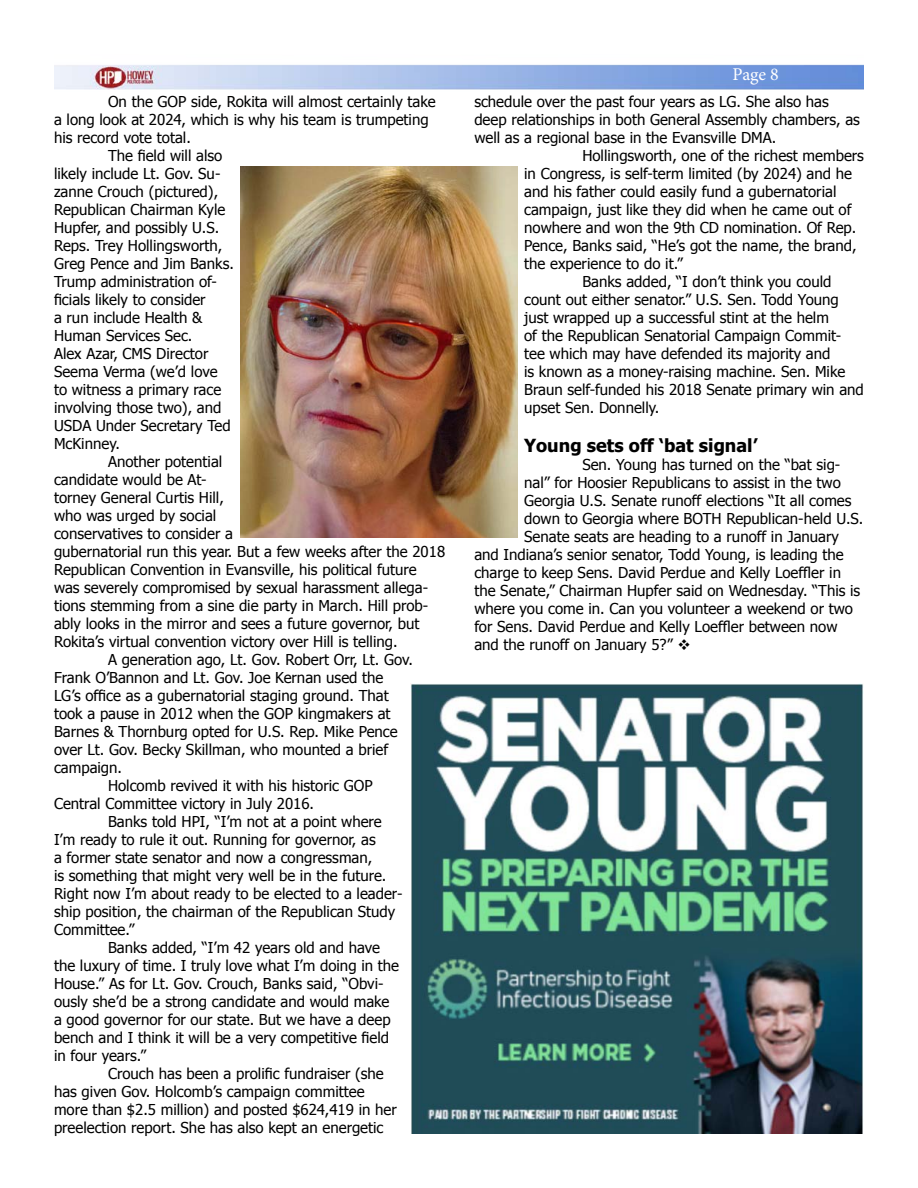
<style>
.page{position:relative;width:918px;height:1188px;background:#fff}
.page>*{position:absolute;margin:0;border:0;box-sizing:border-box;transform-origin:0 0}
.t1{font:700 18px "Tahoma";color:#000}
.t2{font:18px "Minion Pro";color:#fff}
.t3{font:15px "Tahoma";color:#000}
</style>
<div class="page">
<img style="left:54px;top:64px;width:810px;height:26px">
<img style="left:241px;top:166px;width:276px;height:371px">
<img style="left:411px;top:684px;width:453px;height:450px">
<p class="t3" style="left:108px;top:91px;width:329px">On the GOP side, Rokita will almost certainly take</p>
<p class="t3" style="left:54px;top:109px;width:376px">a long look at 2024, which is why his team is trumpeting</p>
<p class="t3" style="left:54px;top:127px;width:138px">his record vote total.</p>
<p class="t3" style="left:108px;top:145px;width:116px">The field will also</p>
<p class="t3" style="left:54px;top:163px;width:168px">likely include Lt. Gov. Su-</p>
<p class="t3" style="left:54px;top:181px;width:166px">zanne Crouch (pictured),</p>
<p class="t3" style="left:54px;top:199px;width:173px">Republican Chairman Kyle</p>
<p class="t3" style="left:54px;top:217px;width:167px">Hupfer, and possibly U.S.</p>
<p class="t3" style="left:54px;top:235px;width:170px">Reps. Trey Hollingsworth,</p>
<p class="t3" style="left:54px;top:253px;width:181px">Greg Pence and Jim Banks.</p>
<p class="t3" style="left:54px;top:271px;width:164px">Trump administration of-</p>
<p class="t3" style="left:54px;top:289px;width:153px">ficials likely to consider</p>
<p class="t3" style="left:54px;top:307px;width:150px">a run include Health &amp;</p>
<p class="t3" style="left:54px;top:325px;width:140px">Human Services Sec.</p>
<p class="t3" style="left:54px;top:343px;width:156px">Alex Azar, CMS Director</p>
<p class="t3" style="left:54px;top:361px;width:165px">Seema Verma (we’d love</p>
<p class="t3" style="left:54px;top:379px;width:169px">to witness a primary race</p>
<p class="t3" style="left:54px;top:397px;width:169px">involving those two), and</p>
<p class="t3" style="left:54px;top:415px;width:178px">USDA Under Secretary Ted</p>
<p class="t3" style="left:54px;top:433px;width:68px">McKinney.</p>
<p class="t3" style="left:108px;top:451px;width:116px">Another potential</p>
<p class="t3" style="left:54px;top:469px;width:154px">candidate would be At-</p>
<p class="t3" style="left:54px;top:487px;width:171px">torney General Curtis Hill,</p>
<p class="t3" style="left:54px;top:505px;width:164px">who was urged by social</p>
<p class="t3" style="left:54px;top:523px;width:181px">conservatives to consider a</p>
<p class="t3" style="left:54px;top:541px;width:393px">gubernatorial run this year. But a few weeks after the 2018</p>
<p class="t3" style="left:54px;top:559px;width:364px">Republican Convention in Evansville, his political future</p>
<p class="t3" style="left:54px;top:577px;width:376px">was severely compromised by sexual harassment allega-</p>
<p class="t3" style="left:54px;top:595px;width:376px">tions stemming from a sine die party in March. Hill prob-</p>
<p class="t3" style="left:54px;top:613px;width:367px">ably looks in the mirror and sees a future governor, but</p>
<p class="t3" style="left:54px;top:631px;width:345px">Rokita’s virtual convention victory over Hill is telling.</p>
<p class="t3" style="left:108px;top:649px;width:307px">A generation ago, Lt. Gov. Robert Orr, Lt. Gov.</p>
<p class="t3" style="left:54px;top:667px;width:331px">Frank O’Bannon and Lt. Gov. Joe Kernan used the</p>
<p class="t3" style="left:54px;top:685px;width:336px">LG’s office as a gubernatorial staging ground. That</p>
<p class="t3" style="left:54px;top:703px;width:338px">took a pause in 2012 when the GOP kingmakers at</p>
<p class="t3" style="left:54px;top:721px;width:345px">Barnes &amp; Thornburg opted for U.S. Rep. Mike Pence</p>
<p class="t3" style="left:54px;top:739px;width:336px">over Lt. Gov. Becky Skillman, who mounted a brief</p>
<p class="t3" style="left:54px;top:757px;width:70px">campaign.</p>
<p class="t3" style="left:108px;top:775px;width:266px">Holcomb revived it with his historic GOP</p>
<p class="t3" style="left:54px;top:793px;width:262px">Central Committee victory in July 2016.</p>
<p class="t3" style="left:108px;top:811px;width:275px">Banks told HPI, “I’m not at a point where</p>
<p class="t3" style="left:54px;top:829px;width:323px">I’m ready to rule it out. Running for governor, as</p>
<p class="t3" style="left:54px;top:847px;width:320px">a former state senator and now a congressman,</p>
<p class="t3" style="left:54px;top:865px;width:334px">is something that might very well be in the future.</p>
<p class="t3" style="left:54px;top:883px;width:350px">Right now I’m about ready to be elected to a leader-</p>
<p class="t3" style="left:54px;top:901px;width:343px">ship position, the chairman of the Republican Study</p>
<p class="t3" style="left:54px;top:919px;width:82px">Committee.”</p>
<p class="t3" style="left:108px;top:937px;width:274px">Banks added, “I’m 42 years old and have</p>
<p class="t3" style="left:54px;top:955px;width:347px">the luxury of time. I truly love what I’m doing in the</p>
<p class="t3" style="left:54px;top:973px;width:331px">House.” As for Lt. Gov. Crouch, Banks said, “Obvi-</p>
<p class="t3" style="left:54px;top:991px;width:337px">ously she’d be a strong candidate and would make</p>
<p class="t3" style="left:54px;top:1009px;width:338px">a good governor for our state. But we have a deep</p>
<p class="t3" style="left:54px;top:1027px;width:337px">bench and I think it will be a very competitive field</p>
<p class="t3" style="left:54px;top:1045px;width:94px">in four years.”</p>
<p class="t3" style="left:108px;top:1063px;width:277px">Crouch has been a prolific fundraiser (she</p>
<p class="t3" style="left:54px;top:1081px;width:312px">has given Gov. Holcomb’s campaign committee</p>
<p class="t3" style="left:54px;top:1099px;width:344px">more than $2.5 million) and posted $624,419 in her</p>
<p class="t3" style="left:54px;top:1117px;width:331px">preelection report. She has also kept an energetic</p>
<p class="t2" style="left:733px;top:62px;width:48px">Page 8</p>
<p class="t3" style="left:474px;top:91px;width:356px">schedule over the past four years as LG. She also has</p>
<p class="t3" style="left:474px;top:109px;width:387px">deep relationships in both General Assembly chambers, as</p>
<p class="t3" style="left:474px;top:127px;width:303px">well as a regional base in the Evansville DMA.</p>
<p class="t3" style="left:582px;top:145px;width:283px">Hollingsworth, one of the richest members</p>
<p class="t3" style="left:524px;top:163px;width:329px">in Congress, is self-term limited (by 2024) and he</p>
<p class="t3" style="left:524px;top:181px;width:314px">and his father could easily fund a gubernatorial</p>
<p class="t3" style="left:524px;top:199px;width:329px">campaign, just like they did when he came out of</p>
<p class="t3" style="left:524px;top:217px;width:334px">nowhere and won the 9th CD nomination. Of Rep.</p>
<p class="t3" style="left:524px;top:235px;width:334px">Pence, Banks said, “He’s got the name, the brand,</p>
<p class="t3" style="left:524px;top:253px;width:160px">the experience to do it.”</p>
<p class="t3" style="left:582px;top:271px;width:251px">Banks added, “I don’t think you could</p>
<p class="t3" style="left:524px;top:289px;width:316px">count out either senator.” U.S. Sen. Todd Young</p>
<p class="t3" style="left:524px;top:307px;width:306px">just wrapped up a successful stint at the helm</p>
<p class="t3" style="left:524px;top:325px;width:319px">of the Republican Senatorial Campaign Commit-</p>
<p class="t3" style="left:524px;top:343px;width:308px">tee which may have defended its majority and</p>
<p class="t3" style="left:524px;top:361px;width:323px">is known as a money-raising machine. Sen. Mike</p>
<p class="t3" style="left:524px;top:379px;width:341px">Braun self-funded his 2018 Senate primary win and</p>
<p class="t3" style="left:524px;top:397px;width:137px">upset Sen. Donnelly.</p>
<p class="t1" style="left:524px;top:433px;width:235px">Young sets off ‘bat signal’</p>
<p class="t3" style="left:582px;top:455px;width:260px">Sen. Young has turned on the “bat sig-</p>
<p class="t3" style="left:524px;top:473px;width:318px">nal” for Hoosier Republicans to assist in the two</p>
<p class="t3" style="left:524px;top:491px;width:329px">Georgia U.S. Senate runoff elections “It all comes</p>
<p class="t3" style="left:524px;top:509px;width:341px">down to Georgia where BOTH Republican-held U.S.</p>
<p class="t3" style="left:524px;top:527px;width:316px">Senate seats are heading to a runoff in January</p>
<p class="t3" style="left:474px;top:545px;width:371px">and Indiana’s senior senator, Todd Young, is leading the</p>
<p class="t3" style="left:474px;top:563px;width:368px">charge to keep Sens. David Perdue and Kelly Loeffler in</p>
<p class="t3" style="left:474px;top:581px;width:388px">the Senate,” Chairman Hupfer said on Wednesday. “This is</p>
<p class="t3" style="left:474px;top:599px;width:380px">where you come in. Can you volunteer a weekend or two</p>
<p class="t3" style="left:474px;top:617px;width:365px">for Sens. David Perdue and Kelly Loeffler between now</p>
<p class="t3" style="left:474px;top:635px;width:218px">and the runoff on January 5?” ❖</p>
</div>
